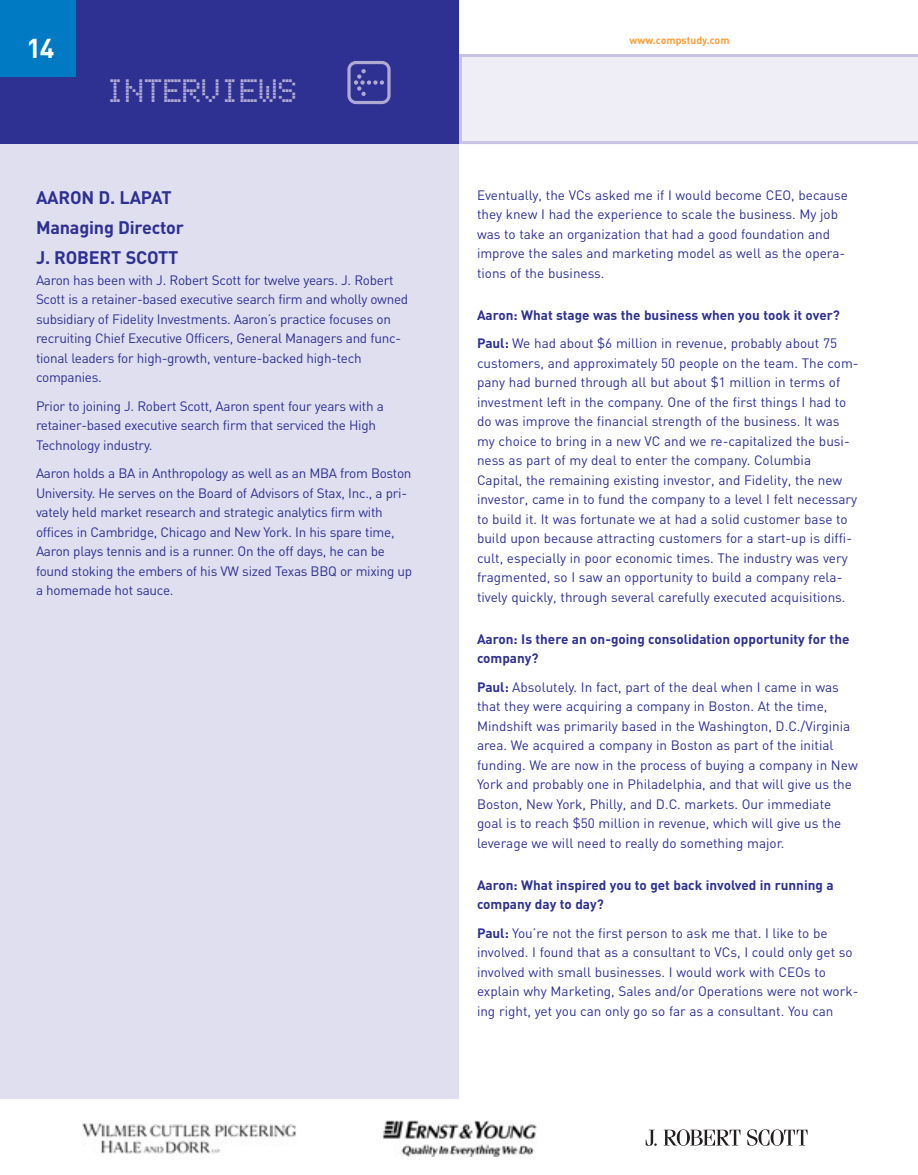
<style>
.page{position:relative;width:918px;height:1175px;background:#fff}
.page>*{position:absolute;margin:0;border:0;box-sizing:border-box;transform-origin:0 0}
.t1{font:36px "Bubbledot ICG Fine Pos";letter-spacing:-.02em;color:#afaad3}
.t2{font:700 27px "DIN";color:#fff}
.t3{font:700 18px/30px "DIN";letter-spacing:-.01em;color:#2e3092}
.t4{font:13.5px/19.5px "DIN";color:#2e3092}
.t5{font:13.5px/19.5px "DIN";letter-spacing:-.02em;color:#2e3092}
.t6{font:700 13.5px/19.5px "DIN";color:#2e3092}
.t7{font:700 10.5px "DIN";color:#f9a03a}
.s1{font-family:"Button Bonus Rounded Positive";font-size:54px}
.s2{font-weight:400}
.s3{font-weight:700}
</style>
<div class="page">
<svg style="left:459px;top:54px;width:459px;height:90px;background:#eceaf4"></svg>
<div style="left:0;top:18px;width:459px;height:1080px;background:#e0dfef"></div>
<div style="left:0;top:0;width:459px;height:144px;background:#2e3092"></div>
<div style="left:0;top:0;width:76px;height:76px;background:#007ac2"></div>
<img style="left:82px;top:1123px;width:215px;height:30px">
<img style="left:382px;top:1120px;width:155px;height:37px">
<svg style="left:646px;top:1129px;width:11px;height:16px"></svg>
<svg style="left:664px;top:1129px;width:76px;height:16px"></svg>
<svg style="left:747px;top:1129px;width:61px;height:16px"></svg>
<h2 class="t2" style="left:27px;top:38px;width:29px">14</h2>
<p class="t7" style="left:629px;top:37px;width:102px">www.compstudy.com</p>
<h1 class="t1" style="left:105px;top:79px;width:292px">INTERVIEWS <span class="s1">B</span></h1>
<h3 class="t3" style="left:36px;top:184px;width:150px">AARON D. LAPAT<br>Managing Director<br>J. ROBERT SCOTT</h3>
<p class="t5" style="left:36px;top:271px;width:374px">Aaron has been with J. Robert Scott for twelve years. J. Robert Scott is a retainer-based executive search firm and wholly owned subsidiary of Fidelity Investments. Aaron’s practice focuses on recruiting Chief Executive Officers, General Managers and func&shy;tional leaders for high-growth, venture-backed high-tech companies.</p>
<p class="t5" style="left:36px;top:397px;width:349px">Prior to joining J. Robert Scott, Aaron spent four years with a retainer-based executive search firm that serviced the High<br>Technology industry.</p>
<p class="t5" style="left:36px;top:465px;width:378px">Aaron holds a BA in Anthropology as well as an MBA from Boston University. He serves on the Board of Advisors of Stax, Inc., a pri&shy;vately held market research and strategic analytics firm with offices in Cambridge, Chicago and New York. In his spare time, Aaron plays tennis and is a runner. On the off days, he can be found stoking the embers of his VW sized Texas BBQ or mixing up a homemade hot sauce.</p>
<p class="t4" style="left:477px;top:186px;width:373px">Eventually, the VCs asked me if I would become CEO, because they knew I had the experience to scale the business. My job was to take an organization that had a good foundation and improve the sales and marketing model as well as the opera&shy;tions of the business.</p>
<p class="t6" style="left:477px;top:302px;width:364px;line-height:28.5px">Aaron: What stage was the business when you took it over?<br>Paul: <span class="s2">We had about $6 million in revenue, probably about 75</span></p>
<p class="t4" style="left:477px;top:354px;width:383px">customers, and approximately 50 people on the team. The com&shy;pany had burned through all but about $1 million in terms of investment left in the company. One of the first things I had to do was improve the financial strength of the business. It was my choice to bring in a new VC and we re-capitalized the busi&shy;ness as part of my deal to enter the company. Columbia Capital, the remaining existing investor, and Fidelity, the new investor, came in to fund the company to a level I felt necessary to build it. It was fortunate we at had a solid customer base to build upon because attracting customers for a start-up is diffi&shy;cult, especially in poor economic times. The industry was very fragmented, so I saw an opportunity to build a company rela&shy;tively quickly, through several carefully executed acquisitions.</p>
<p class="t6" style="left:477px;top:630px;width:374px">Aaron: Is there an on-going consolidation opportunity for the company?</p>
<p class="t4" style="left:477px;top:678px;width:382px"><span class="s3">Paul:</span> Absolutely. In fact, part of the deal when I came in was that they were acquiring a company in Boston. At the time, Mindshift was primarily based in the Washington, D.C./Virginia area. We acquired a company in Boston as part of the initial funding. We are now in the process of buying a company in New York and probably one in Philadelphia, and that will give us the Boston, New York, Philly, and D.C. markets. Our immediate goal is to reach $50 million in revenue, which will give us the leverage we will need to really do something major.</p>
<p class="t6" style="left:477px;top:876px;width:358px">Aaron: What inspired you to get back involved in running a company day to day?</p>
<p class="t4" style="left:477px;top:924px;width:383px"><span class="s3">Paul:</span> You’re not the first person to ask me that. I like to be involved. I found that as a consultant to VCs, I could only get so involved with small businesses. I would work with CEOs to explain why Marketing, Sales and/or Operations were not work&shy;ing right, yet you can only go so far as a consultant. You can</p>
</div>
